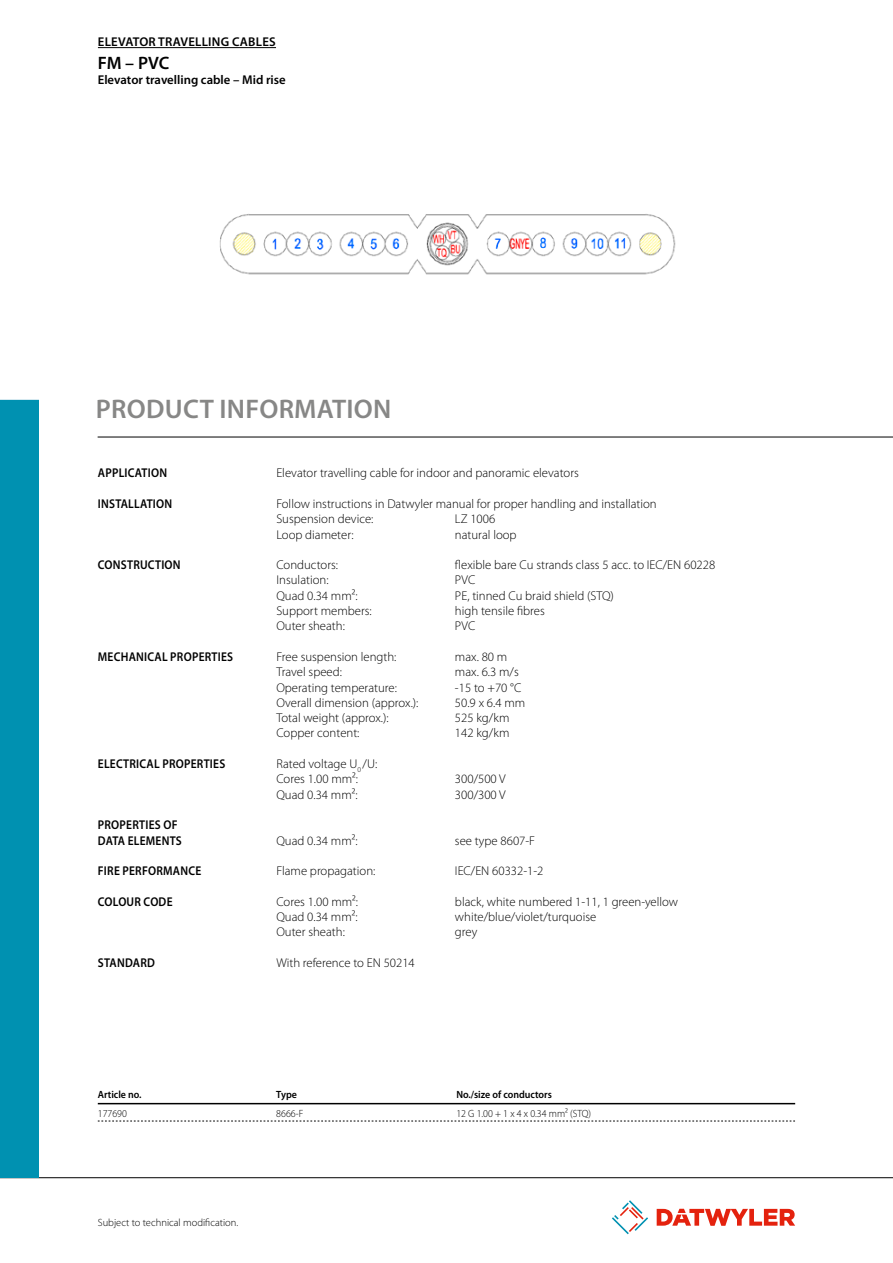
<style>
.page{position:relative;width:893px;height:1263px;background:#fff}
.page>*{position:absolute;margin:0;border:0;box-sizing:border-box;transform-origin:0 0}
.t1{font:600 27px "Myriad Pro";letter-spacing:.01em;color:#878786}
.t2{font:600 18px "Myriad Pro";color:#000}
.t3{font:300 12.75px/15.3px "Myriad Pro";color:#000}
.t4{font:600 12.75px/15.3px "Myriad Pro";letter-spacing:.02em;color:#000;scale:.9 1}
.t5{font:600 12.75px "Myriad Pro";color:#000}
.t6{font:600 12.75px "Myriad Pro";letter-spacing:.02em;color:#000}
.t7{font:300 10.5px "Myriad Pro";color:#000;scale:.95 1}
.t8{font:600 10.5px "Myriad Pro";color:#000;scale:.95 1}
.t9{font:300 10.5px "Myriad Pro";color:#000}
</style>
<div class="page">
<hr style="left:98px;top:437px;width:795px;height:1px;background:#000">
<svg style="left:612px;top:1200px;width:36px;height:34px"></svg>
<svg style="left:657px;top:1209px;width:138px;height:17px"></svg>
<hr style="left:0;top:1177px;width:893px;height:1px;background:#000">
<div style="left:0;top:400px;width:38px;height:777px;background:#0091b1"></div>
<hr style="left:98px;top:47px;width:178px;height:1px;background:#000">
<hr style="left:98px;top:1103px;width:697px;height:1px;background:#000">
<svg style="left:98px;top:1121px;width:697px;height:1px"></svg>
<img style="left:219px;top:214px;width:457px;height:61px">
<p class="t6" style="left:98px;top:34px;width:179px">ELEVATOR TRAVELLING CABLES</p>
<h2 class="t2" style="left:98px;top:51px;width:72px">FM – PVC</h2>
<p class="t5" style="left:98px;top:72px;width:189px">ELEVATOR TRAVELLING CABLE – MID RISE</p>
<h1 class="t1" style="left:96px;top:392px;width:297px">PRODUCT INFORMATION</h1>
<p class="t4" style="left:98px;top:465px;width:78px">APPLICATION</p>
<p class="t4" style="left:98px;top:496px;width:84px">INSTALLATION</p>
<p class="t4" style="left:98px;top:557px;width:93px">CONSTRUCTION</p>
<p class="t4" style="left:98px;top:649px;width:152px">MECHANICAL PROPERTIES</p>
<p class="t4" style="left:98px;top:756px;width:143px">ELECTRICAL PROPERTIES</p>
<p class="t4" style="left:98px;top:817px;width:95px">PROPERTIES OF<br>DATA ELEMENTS</p>
<p class="t4" style="left:98px;top:863px;width:116px">FIRE PERFORMANCE</p>
<p class="t4" style="left:98px;top:893px;width:85px">COLOUR CODE</p>
<p class="t4" style="left:98px;top:955px;width:65px">STANDARD</p>
<p class="t3" style="left:276px;top:465px;width:304px">Elevator travelling cable for indoor and panoramic elevators</p>
<p class="t3" style="left:276px;top:496px;width:382px">Follow instructions in Datwyler manual for proper handling and installation<br>Suspension device:</p>
<p class="t3" style="left:455px;top:511px;width:42px">LZ 1006</p>
<p class="t3" style="left:276px;top:526px;width:79px">Loop diameter:</p>
<p class="t3" style="left:455px;top:526px;width:63px">natural loop</p>
<p class="t3" style="left:276px;top:557px;width:63px">Conductors:</p>
<p class="t3" style="left:455px;top:557px;width:262px">flexible bare Cu strands class 5 acc. to IEC/EN 60228</p>
<p class="t3" style="left:276px;top:572px;width:54px">Insulation:</p>
<p class="t3" style="left:455px;top:572px;width:22px">PVC</p>
<p class="t3" style="left:276px;top:588px;width:83px">Quad 0.34 mm²:</p>
<p class="t3" style="left:455px;top:588px;width:160px">PE, tinned Cu braid shield (STQ)</p>
<p class="t3" style="left:276px;top:603px;width:97px">Support members:</p>
<p class="t3" style="left:455px;top:603px;width:91px">high tensile fibres</p>
<p class="t3" style="left:276px;top:618px;width:70px">Outer sheath:</p>
<p class="t3" style="left:455px;top:618px;width:22px">PVC</p>
<p class="t3" style="left:276px;top:649px;width:122px">Free suspension length:</p>
<p class="t3" style="left:455px;top:649px;width:54px">max. 80 m</p>
<p class="t3" style="left:276px;top:664px;width:67px">Travel speed:</p>
<p class="t3" style="left:455px;top:664px;width:65px">max. 6.3 m/s</p>
<p class="t3" style="left:276px;top:679px;width:122px">Operating temperature:</p>
<p class="t3" style="left:455px;top:679px;width:68px">-15 to +70 °C</p>
<p class="t3" style="left:276px;top:695px;width:144px">Overall dimension (approx.):</p>
<p class="t3" style="left:455px;top:695px;width:72px">50.9 x 6.4 mm</p>
<p class="t3" style="left:276px;top:710px;width:114px">Total weight (approx.):</p>
<p class="t3" style="left:455px;top:710px;width:56px">525 kg/km</p>
<p class="t3" style="left:276px;top:725px;width:85px">Copper content:</p>
<p class="t3" style="left:455px;top:725px;width:56px">142 kg/km</p>
<p class="t3" style="left:276px;top:756px;width:102px">Rated voltage U<sub>0</sub> /U:<br>Cores 1.00 mm²:</p>
<p class="t3" style="left:455px;top:771px;width:52px">300/500 V</p>
<p class="t3" style="left:276px;top:787px;width:83px">Quad 0.34 mm²:</p>
<p class="t3" style="left:455px;top:787px;width:52px">300/300 V</p>
<p class="t3" style="left:276px;top:832px;width:83px">Quad 0.34 mm²:</p>
<p class="t3" style="left:455px;top:832px;width:82px">see type 8607-F</p>
<p class="t3" style="left:276px;top:863px;width:101px">Flame propagation:</p>
<p class="t3" style="left:455px;top:863px;width:90px">IEC/EN 60332-1-2</p>
<p class="t3" style="left:276px;top:894px;width:83px">Cores 1.00 mm²:</p>
<p class="t3" style="left:455px;top:894px;width:225px">black, white numbered 1-11, 1 green-yellow</p>
<p class="t3" style="left:276px;top:909px;width:83px">Quad 0.34 mm²:</p>
<p class="t3" style="left:455px;top:909px;width:143px">white/blue/violet/turquoise</p>
<p class="t3" style="left:276px;top:924px;width:70px">Outer sheath:</p>
<p class="t3" style="left:455px;top:924px;width:24px">grey</p>
<p class="t3" style="left:276px;top:955px;width:140px">With reference to EN 50214</p>
<p class="t8" style="left:98px;top:1087px;width:48px">ARTICLE NO.</p>
<p class="t8" style="left:276px;top:1087px;width:23px">TYPE</p>
<p class="t8" style="left:456px;top:1087px;width:102px">N O./SIZE OF CONDUCTORS</p>
<p class="t7" style="left:98px;top:1107px;width:32px">177690</p>
<p class="t7" style="left:276px;top:1107px;width:30px">8666-F</p>
<p class="t7" style="left:456px;top:1107px;width:144px">12 G 1.00 + 1 x 4 x 0.34 mm² (STQ)</p>
<p class="t9" style="left:98px;top:1216px;width:142px">Subject to technical modification.</p>
</div>
